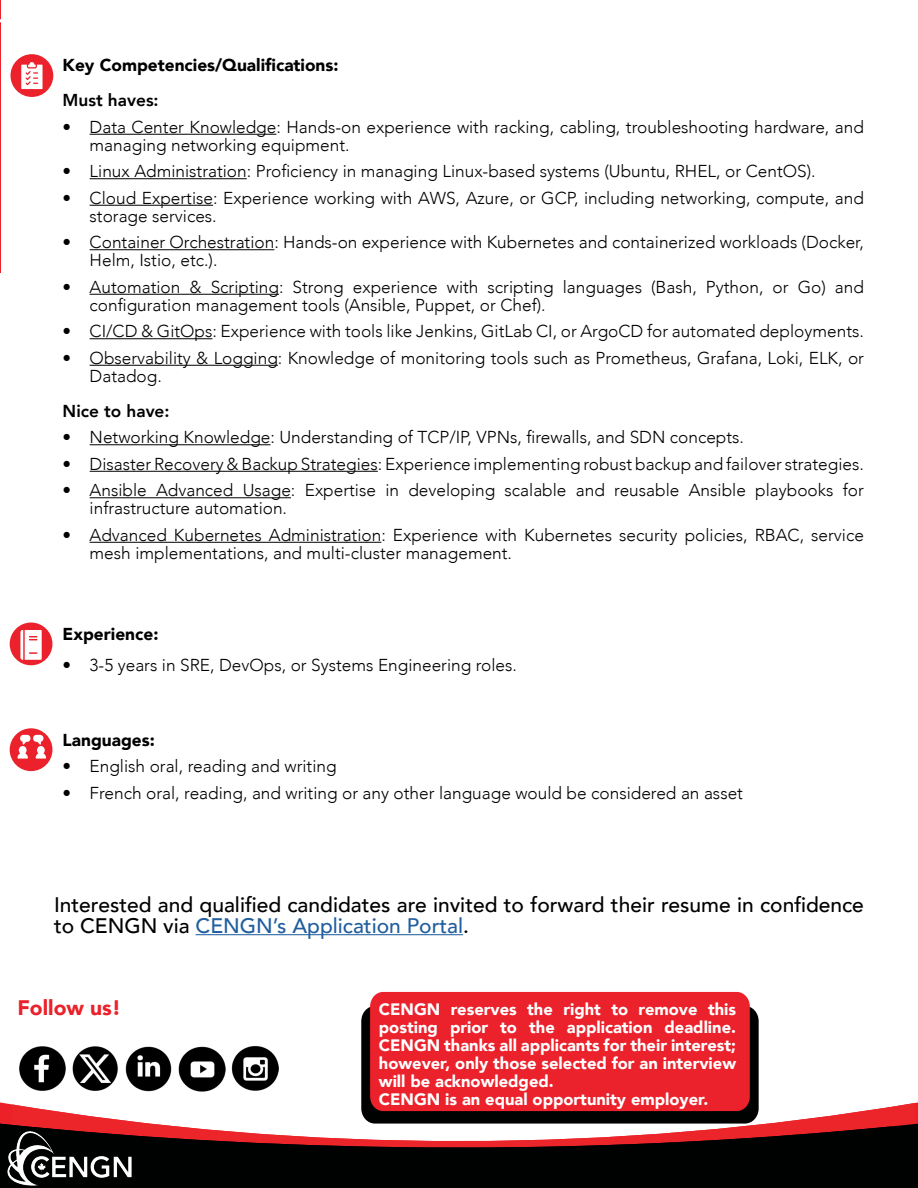
<style>
.page{position:relative;width:918px;height:1188px;background:#fff}
.page>*{position:absolute;margin:0;border:0;box-sizing:border-box;transform-origin:0 0}
.t1{font:500 21px/21px "Avenir";color:#000}
.t2{font:900 21px "Avenir";color:#eb212b}
.t3{font:300 17.25px/18px "Avenir";color:#000}
.t4{font:900 17.25px "Avenir";color:#000}
.t5{font:800 17.25px "Avenir";color:#000}
.t6{font:900 16.5px/18px "Avenir";color:#fff}
.s1{color:#215e9e}
</style>
<div class="page">
<hr style="left:0;top:0;width:1px;height:272px;background:#eb212b">
<svg style="left:12px;top:1103px;width:903px;height:21px"></svg>
<div style="left:892px;top:1124px;width:26px;height:64px;background:#000101"></div>
<svg style="left:0;top:1124px;width:892px;height:64px;background:#432929"></svg>
<img style="left:7px;top:1127px;width:125px;height:61px">
<div style="left:11px;top:54px;width:42px;height:43px;background:#eb212b;border-radius:50%"></div>
<svg style="left:21px;top:62px;width:22px;height:27px"></svg>
<hr style="left:90px;top:134px;width:186px;height:1px;background:#000">
<hr style="left:90px;top:178px;width:157px;height:1px;background:#000">
<hr style="left:90px;top:205px;width:123px;height:1px;background:#000">
<hr style="left:90px;top:249px;width:184px;height:1px;background:#000">
<hr style="left:90px;top:294px;width:189px;height:1px;background:#000">
<hr style="left:90px;top:338px;width:123px;height:1px;background:#000">
<hr style="left:90px;top:365px;width:188px;height:1px;background:#000">
<hr style="left:90px;top:444px;width:180px;height:1px;background:#000">
<hr style="left:90px;top:471px;width:288px;height:1px;background:#000">
<hr style="left:90px;top:497px;width:201px;height:1px;background:#000">
<hr style="left:90px;top:542px;width:291px;height:1px;background:#000">
<div style="left:10px;top:728px;width:42px;height:43px;background:#eb212b;border-radius:50%"></div>
<svg style="left:18px;top:735px;width:28px;height:24px"></svg>
<hr style="left:196px;top:934px;width:267px;height:1px;background:#215e9e">
<img style="left:19px;top:1046px;width:47px;height:45px">
<img style="left:126px;top:1047px;width:45px;height:45px">
<img style="left:179px;top:1046px;width:47px;height:46px">
<img style="left:232px;top:1046px;width:46px;height:44px">
<div style="left:361px;top:1006px;width:398px;height:118px;background:#000101;border-radius:14px"></div>
<div style="left:370px;top:992px;width:380px;height:119px;background:#eb212b;border-radius:14px"></div>
<div style="left:10px;top:623px;width:42px;height:42px;background:#eb212b;border-radius:50%"></div>
<svg style="left:20px;top:630px;width:22px;height:30px"></svg>
<img style="left:72px;top:1046px;width:46px;height:45px">
<p class="t4" style="left:63px;top:51px;width:278px">Key Competencies/Qualifications:</p>
<p class="t5" style="left:63px;top:87px;width:98px">Must haves:</p>
<p class="t3" style="left:90px;top:118px;width:776px;text-indent:-27px">• Data Center Knowledge: Hands-on experience with racking, cabling, troubleshooting hardware, and managing networking equipment.</p>
<p class="t3" style="left:63px;top:162px;width:755px">• Linux Administration: Proficiency in managing Linux-based systems (Ubuntu, RHEL, or CentOS).</p>
<p class="t3" style="left:90px;top:189px;width:776px;text-indent:-27px">• Cloud Expertise: Experience working with AWS, Azure, or GCP, including networking, compute, and storage services.</p>
<p class="t3" style="left:90px;top:233px;width:776px;text-indent:-27px">• Container Orchestration: Hands-on experience with Kubernetes and containerized workloads (Docker,<br>Helm, Istio, etc.).</p>
<p class="t3" style="left:90px;top:278px;width:776px;text-indent:-27px">• Automation &amp; Scripting: Strong experience with scripting languages (Bash, Python, or Go) and configuration management tools (Ansible, Puppet, or Chef).</p>
<p class="t3" style="left:63px;top:322px;width:803px">• CI/CD &amp; GitOps: Experience with tools like Jenkins, GitLab CI, or ArgoCD for automated deployments.</p>
<p class="t3" style="left:90px;top:349px;width:776px;text-indent:-27px">• Observability &amp; Logging: Knowledge of monitoring tools such as Prometheus, Grafana, Loki, ELK, or<br>Datadog.</p>
<p class="t5" style="left:63px;top:397px;width:109px">Nice to have:</p>
<p class="t3" style="left:63px;top:428px;width:683px">• Networking Knowledge: Understanding of TCP/IP, VPNs, firewalls, and SDN concepts.</p>
<p class="t3" style="left:63px;top:455px;width:803px">• Disaster Recovery &amp; Backup Strategies: Experience implementing robust backup and failover strategies.</p>
<p class="t3" style="left:90px;top:481px;width:776px;text-indent:-27px">• Ansible Advanced Usage: Expertise in developing scalable and reusable Ansible playbooks for infrastructure automation.</p>
<p class="t3" style="left:90px;top:526px;width:776px;text-indent:-27px">• Advanced Kubernetes Administration: Experience with Kubernetes security policies, RBAC, service mesh implementations, and multi-cluster management.</p>
<p class="t4" style="left:63px;top:619px;width:97px">Experience:</p>
<p class="t3" style="left:63px;top:656px;width:456px">• 3-5 years in SRE, DevOps, or Systems Engineering roles.</p>
<p class="t4" style="left:63px;top:725px;width:94px">Languages:</p>
<p class="t3" style="left:63px;top:757px;width:276px">• English oral, reading and writing</p>
<p class="t3" style="left:63px;top:784px;width:682px">• French oral, reading, and writing or any other language would be considered an asset</p>
<p class="t1" style="left:54px;top:893px;width:812px">Interested and qualified candidates are invited to forward their resume in confidence to CENGN via <span class="s1">CENGN’s Application Portal</span>.</p>
<p class="t2" style="left:18px;top:990px;width:105px">Follow us!</p>
<p class="t6" style="left:379px;top:1000px;width:359px">CENGN reserves the right to remove this posting prior to the application deadline.<br>CENGN thanks all applicants for their interest; however, only those selected for an interview will be acknowledged.<br>CENGN is an equal opportunity employer.</p>
</div>
